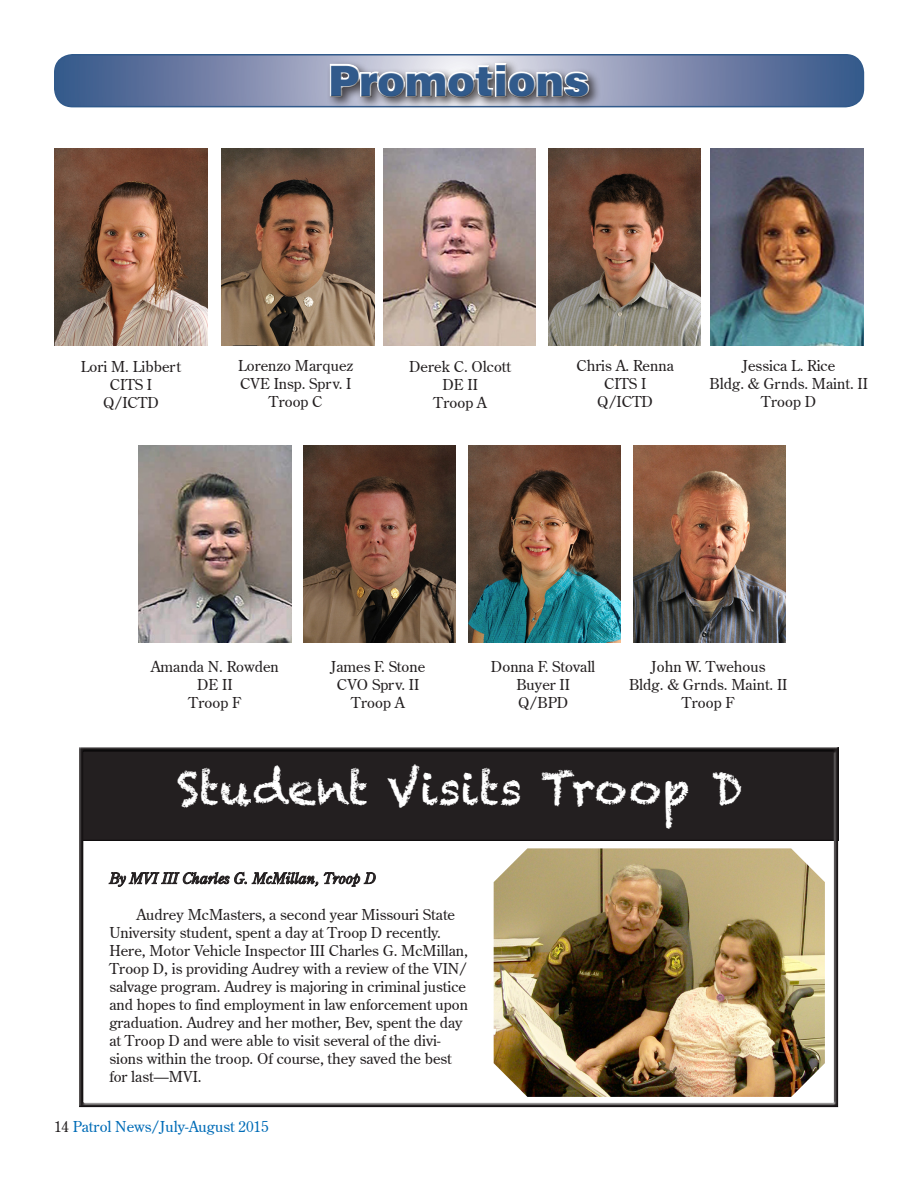
<style>
.page{position:relative;width:918px;height:1188px;background:#fff}
.page>*{position:absolute;margin:0;border:0;box-sizing:border-box;transform-origin:0 0}
.t1{font:45px "Chalkduster";color:#fff}
.t2{font:42px "Switzerland Black Plain";color:#315a8b}
.PN{font:15px/18px "Centurion Old Plain";color:#231f20}
.PN-2{font:italic 15px "Centurion Old";color:#231f20}
.t3{font:15px "Centurion Old Plain";color:#006cb7}
.s1{color:#231f20}
</style>
<div class="page">
<img style="left:55px;top:148px;width:153px;height:198px">
<img style="left:221px;top:148px;width:153px;height:198px">
<img style="left:383px;top:149px;width:152px;height:197px">
<img style="left:548px;top:149px;width:152px;height:197px">
<img style="left:711px;top:149px;width:153px;height:197px">
<img style="left:139px;top:446px;width:153px;height:197px">
<img style="left:304px;top:446px;width:152px;height:197px">
<div style="left:326px;top:59px;width:276px;height:51px;background:#231f20;opacity:.75"></div>
<svg style="left:55px;top:55px;width:808px;height:52px;background:#7383a8"></svg>
<div style="left:327px;top:61px;width:264px;height:37px;background:#fff;opacity:.75"></div>
<div style="left:328px;top:62px;width:264px;height:38px;background:#231f20;opacity:.75"></div>
<img style="left:468px;top:446px;width:152px;height:197px">
<img style="left:634px;top:446px;width:152px;height:197px">
<div style="left:77px;top:747px;width:763px;height:361px;background:#231f20;opacity:.75"></div>
<h2 class="t2" style="left:329px;top:53px;width:262px">Promotions</h2>
<p class="PN" style="left:81px;top:357px;width:102px">Lori M. Libbert</p>
<p class="PN" style="left:110px;top:375px;width:44px">CITS I</p>
<p class="PN" style="left:103px;top:393px;width:57px">Q/ICTD</p>
<p class="PN" style="left:238px;top:356px;width:117px">Lorenzo Marquez</p>
<p class="PN" style="left:240px;top:374px;width:113px">CVE Insp. Sprv. I</p>
<p class="PN" style="left:269px;top:392px;width:55px">Troop C</p>
<p class="PN" style="left:409px;top:357px;width:104px">Derek C. Olcott</p>
<p class="PN" style="left:443px;top:375px;width:37px">DE II</p>
<p class="PN" style="left:433px;top:393px;width:55px">Troop A</p>
<p class="PN" style="left:576px;top:356px;width:99px">Chris A. Renna</p>
<p class="PN" style="left:604px;top:374px;width:44px">CITS I</p>
<p class="PN" style="left:597px;top:392px;width:57px">Q/ICTD</p>
<p class="PN" style="left:742px;top:356px;width:95px">Jessica L. Rice</p>
<p class="PN" style="left:710px;top:374px;width:160px">Bldg. &amp; Grnds. Maint. II</p>
<p class="PN" style="left:761px;top:392px;width:56px">Troop D</p>
<p class="PN" style="left:151px;top:658px;width:130px">Amanda N. Rowden</p>
<p class="PN" style="left:197px;top:676px;width:37px">DE II</p>
<p class="PN" style="left:189px;top:694px;width:54px">Troop F</p>
<p class="PN" style="left:331px;top:658px;width:96px">James F. Stone</p>
<p class="PN" style="left:337px;top:676px;width:84px">CVO Sprv. II</p>
<p class="PN" style="left:351px;top:694px;width:55px">Troop A</p>
<p class="PN" style="left:491px;top:658px;width:106px">Donna F. Stovall</p>
<p class="PN" style="left:516px;top:676px;width:55px">Buyer II</p>
<p class="PN" style="left:518px;top:694px;width:52px">Q/BPD</p>
<p class="PN" style="left:651px;top:658px;width:116px">John W. Twehous</p>
<p class="PN" style="left:629px;top:676px;width:160px">Bldg. &amp; Grnds. Maint. II</p>
<p class="PN" style="left:682px;top:694px;width:54px">Troop F</p>
<p class="t1" style="left:177px;top:762px;width:568px">Student Visits Troop D</p>
<p class="PN-2" style="left:109px;top:869px;width:268px">By MVI III Charles G. McMillan, Troop D</p>
<p class="PN" style="left:109px;top:905px;width:360px;text-indent:27px">Audrey McMasters, a second year Missouri State University student, spent a day at Troop D recently.<br>Here, Motor Vehicle Inspector III Charles G. McMillan, Troop D, is providing Audrey with a review of the VIN/ salvage program. Audrey is majoring in criminal justice and hopes to find employment in law enforcement upon graduation. Audrey and her mother, Bev, spent the day at Troop D and were able to visit several of the divi&shy;sions within the troop. Of course, they saved the best for last—MVI.</p>
<p class="t3" style="left:54px;top:1117px;width:216px"><span class="s1">14</span> Patrol News/July-August 2015</p>
</div>
